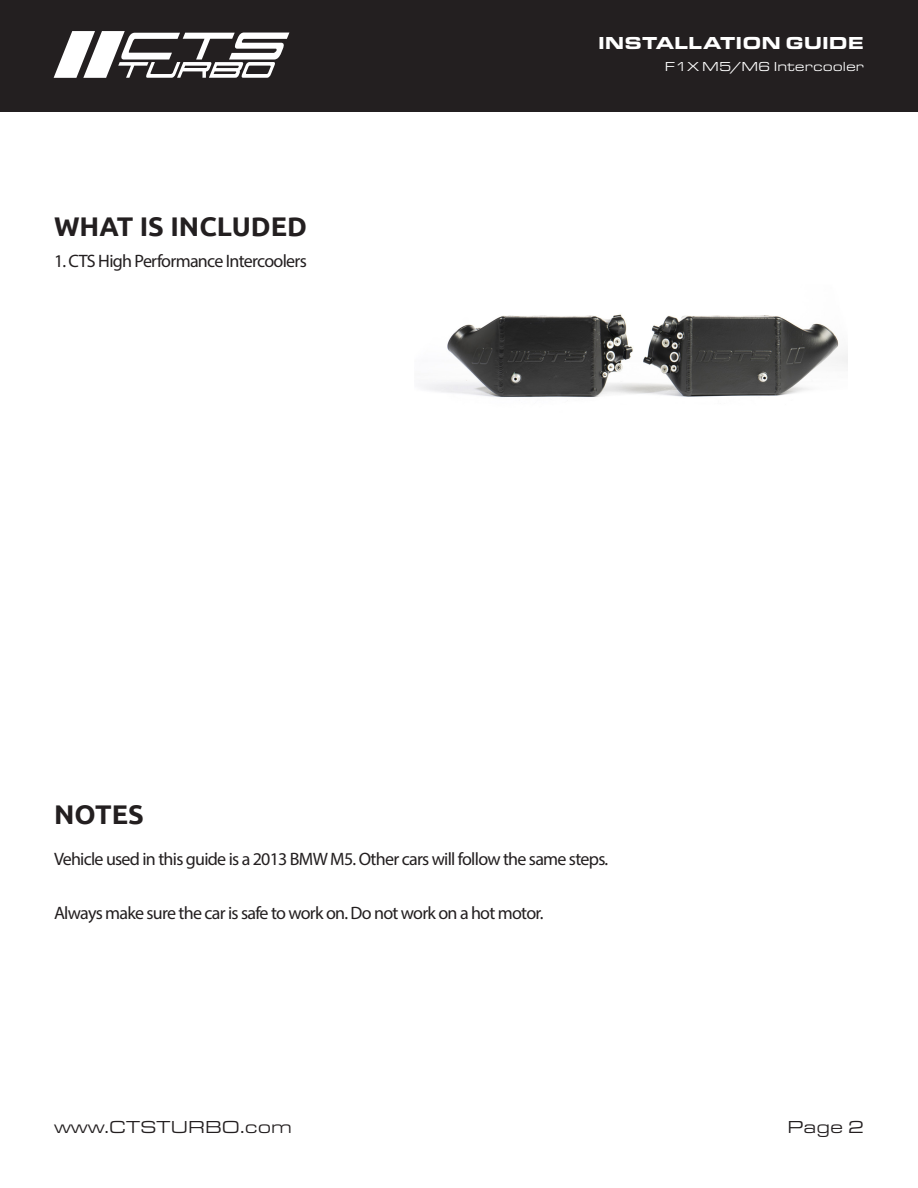
<style>
.page{position:relative;width:918px;height:1188px;background:#fff}
.page>*{position:absolute;margin:0;border:0;box-sizing:border-box;transform-origin:0 0}
.Ubuntu-Header{font:700 27px "Ubuntu";color:#231f20}
.Ubuntu-Text_Body{font:18px "Myriad Pro";letter-spacing:-.04em;color:#231f20}
.t1{font:18px "Eurostile Ext";color:#231f20}
.t2{font:900 18px "Eurostile Ext";color:#fff}
.t3{font:13.5px "Eurostile Ext";color:#fff}
</style>
<div class="page">
<div style="left:0;top:0;width:918px;height:112px;background:#231f20"></div>
<svg style="left:54px;top:31px;width:235px;height:47px"></svg>
<img style="left:424px;top:314px;width:424px;height:83px">
<p class="t2" style="left:598px;top:29px;width:267px">INSTALLATION GUIDE</p>
<p class="Ubuntu-Header" style="left:54px;top:210px;width:255px">WHAT IS INCLUDED</p>
<p class="Ubuntu-Text_Body" style="left:54px;top:250px;width:254px">1. CTS High Performance Intercoolers</p>
<p class="t3" style="left:665px;top:58px;width:201px">F1X M5/M6 Intercooler</p>
<p class="Ubuntu-Header" style="left:54px;top:798px;width:91px">NOTES</p>
<p class="Ubuntu-Text_Body" style="left:54px;top:848px;width:556px">Vehicle used in this guide is a 2013 BMW M5. Other cars will follow the same steps.</p>
<p class="Ubuntu-Text_Body" style="left:54px;top:902px;width:491px">Always make sure the car is safe to work on. Do not work on a hot motor.</p>
<p class="t1" style="left:54px;top:1115px;width:240px">www.CTSTURBO.com</p>
<p class="t1" style="left:787px;top:1115px;width:78px">Page 2</p>
</div>
